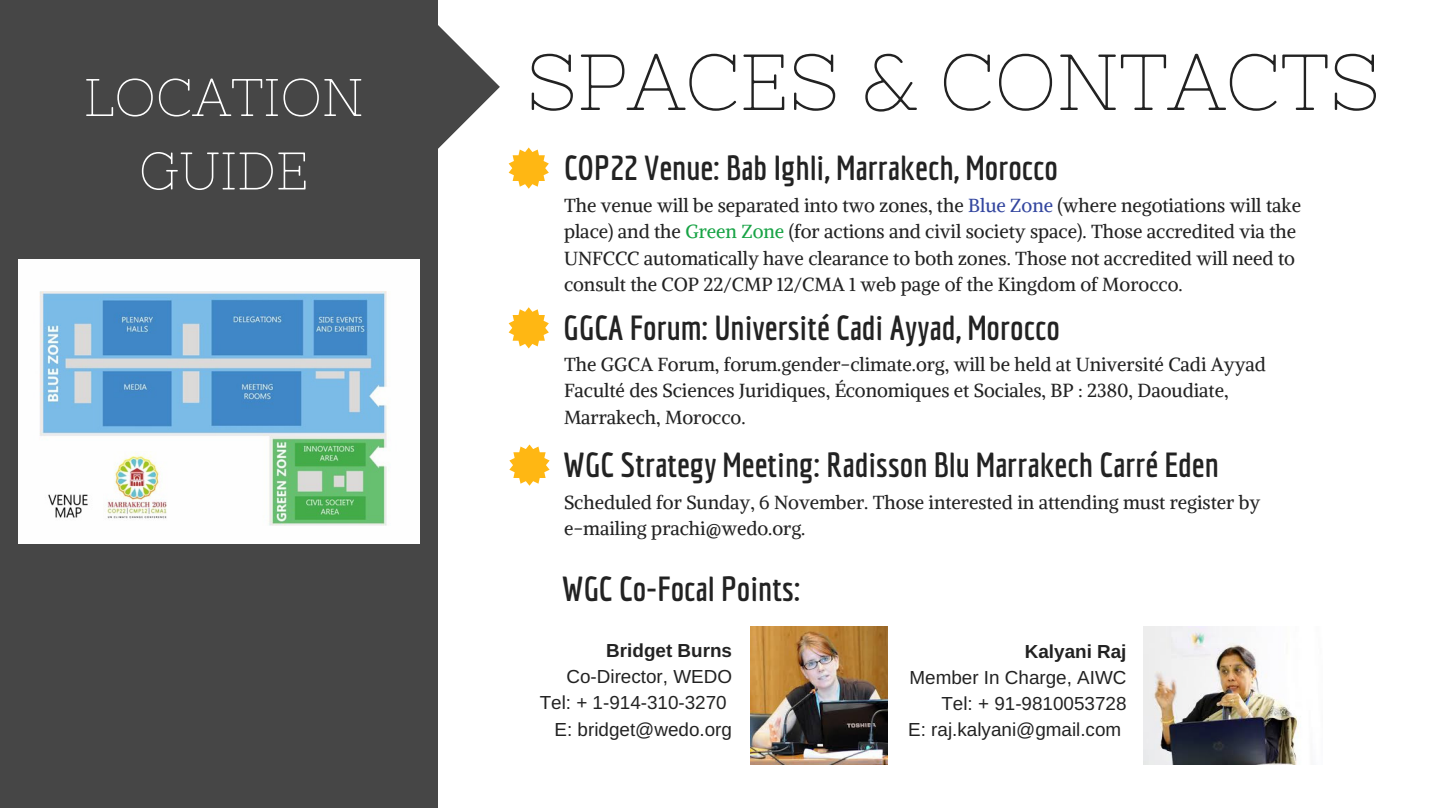
<style>
.page{position:relative;width:1440px;height:809px;background:#fff}
.page>*{position:absolute;margin:0;border:0;box-sizing:border-box;transform-origin:0 0}
.t1{font:79.2px "Nixie One";color:#222}
.t2{font:52.8px/73.5px "Nixie One";color:#fff;text-align:center}
.t3{font:700 34px "Economica";color:#222}
.t4{font:18.9px/26.2px "Alike";color:#222}
.t5{font:18.9px/26.2px "Arimo";color:#222;text-align:right}
.t6{font:700 18.9px "Arimo";color:#222}
.s1{color:#33469f}
.s2{color:#17a345}
</style>
<div class="page">
<div style="left:0;top:0;width:438px;height:808px;background:#464646"></div>
<svg style="left:438px;top:25px;width:62px;height:124px"></svg>
<svg style="left:509px;top:148px;width:40px;height:41px"></svg>
<svg style="left:509px;top:307px;width:40px;height:41px"></svg>
<svg style="left:509px;top:444px;width:41px;height:42px"></svg>
<img style="left:19px;top:259px;width:401px;height:285px">
<img style="left:750px;top:627px;width:138px;height:138px">
<img style="left:1143px;top:626px;width:158px;height:139px">
<h2 class="t2" style="left:84px;top:60px;width:281px">LOCATION<br>GUIDE</h2>
<h1 class="t1" style="left:526px;top:37px;width:856px">SPACES &amp; CONTACTS</h1>
<h3 class="t3" style="left:564px;top:147px;width:496px">COP22 Venue: Bab Ighli, Marrakech, Morocco</h3>
<p class="t4" style="left:564px;top:192px;width:739px">The venue will be separated into two zones, the <span class="s1">Blue Zone</span> (where negotiations will take place) and the <span class="s2">Green Zone</span> (for actions and civil society space). Those accredited via the UNFCCC automatically have clearance to both zones. Those not accredited will need to consult the COP 22/CMP 12/CMA 1 web page of the Kingdom of Morocco.</p>
<h3 class="t3" style="left:563px;top:307px;width:498px">GGCA Forum: Université Cadi Ayyad, Morocco</h3>
<p class="t4" style="left:564px;top:351px;width:703px">The GGCA Forum, forum.gender-climate.org, will be held at Université Cadi Ayyad<br>Faculté des Sciences Juridiques, Économiques et Sociales, BP : 2380, Daoudiate,<br>Marrakech, Morocco.</p>
<h3 class="t3" style="left:563px;top:444px;width:657px">WGC Strategy Meeting: Radisson Blu Marrakech Carré Eden</h3>
<p class="t4" style="left:564px;top:489px;width:698px">Scheduled for Sunday, 6 November. Those interested in attending must register by e-mailing prachi@wedo.org.</p>
<h3 class="t3" style="left:562px;top:569px;width:240px">WGC Co-Focal Points:</h3>
<p class="t6" style="left:606px;top:640px;width:127px">Bridget Burns</p>
<p class="t5" style="left:540px;top:663px;width:194px">Co-Director, WEDO<br>Tel: + 1-914-310-3270<br>E: bridget@wedo.org</p>
<p class="t6" style="left:1025px;top:640px;width:103px">Kalyani Raj</p>
<p class="t5" style="left:908px;top:664px;width:220px">Member In Charge, AIWC<br>Tel: + 91-9810053728<br>E: raj.kalyani@gmail.com</p>
</div>
